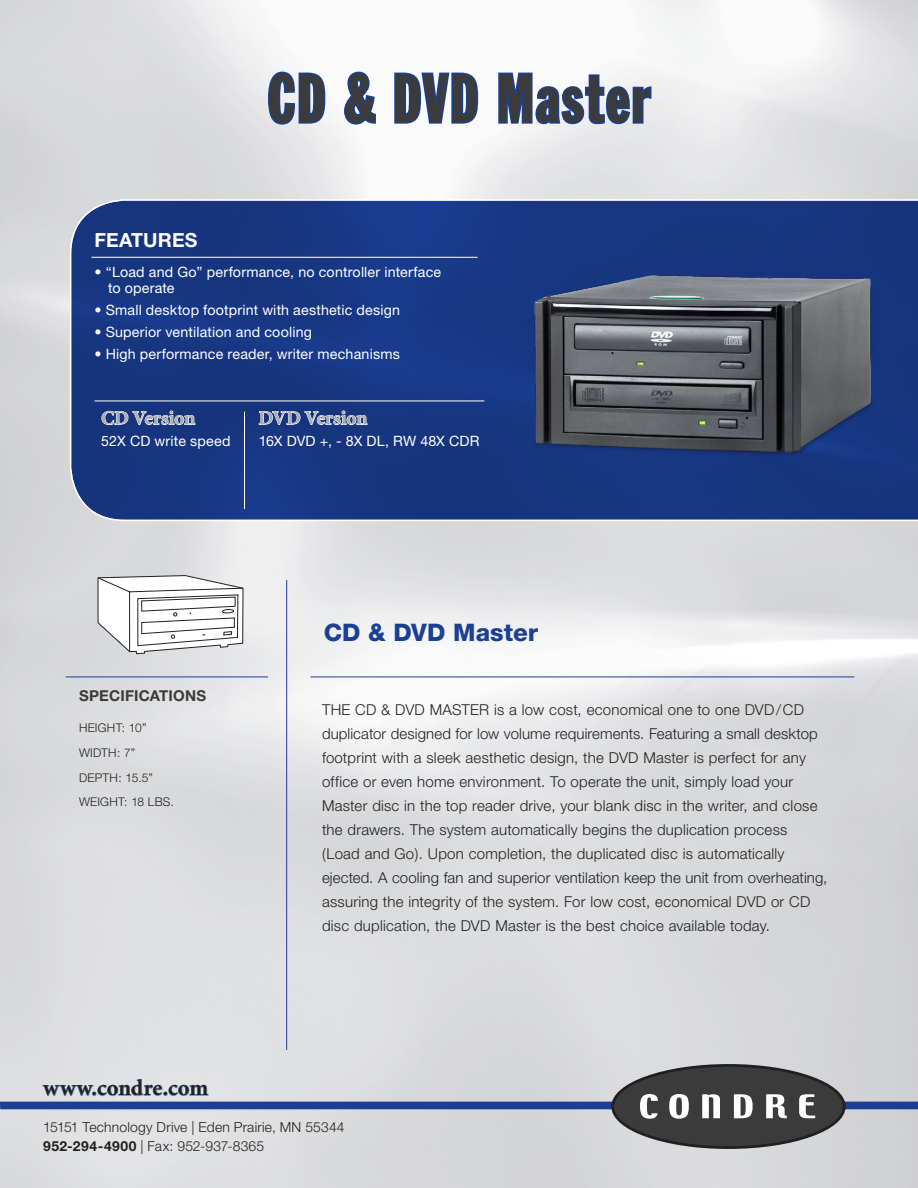
<style>
.page{position:relative;width:918px;height:1188px;background:#fff}
.page>*{position:absolute;margin:0;border:0;box-sizing:border-box;transform-origin:0 0}
.t1{font:67.5px "Franklin Gothic Extra Cond";letter-spacing:.035em;color:#3b3b3b}
.t2{font:800 24.15px "Helvetica Neue";letter-spacing:.005em;color:#1b3f94}
.t3{font:700 22.5px "Minion";letter-spacing:.01em;color:#231f20}
.t4{font:700 19.5px "Minion";color:#adaeb2}
.t5{font:700 19.5px "Helvetica Neue";letter-spacing:.01em;color:#fff}
.t6{font:300 15px/24px "Helvetica Neue";letter-spacing:.015em;color:#231f20}
.t7{font:700 15px "Helvetica Neue";letter-spacing:.015em;color:#3b3b3b}
.t8{font:14.25px/16.5px "Helvetica Neue";letter-spacing:.015em;color:#fff}
.t9{font:300 13.8px/19.2px "Helvetica Neue";letter-spacing:.015em;color:#231f20}
.t10{font:300 12px/24.8px "Helvetica Neue";letter-spacing:.02em;color:#231f20}
.s1{font-weight:700}
</style>
<div class="page">
<img style="left:0;top:0;width:918px;height:1188px">
<div style="left:613px;top:1065px;width:231px;height:83px;background:#3b3b3b;border-radius:50%"></div>
<div style="left:611px;top:1064px;width:235px;height:85px;border:3px solid #231f20;border-radius:50%"></div>
<svg style="left:0;top:1079px;width:918px;height:40px"></svg>
<hr style="left:286px;top:580px;width:1px;height:470px;background:#1b3f94">
<hr style="left:66px;top:677px;width:202px;height:1px;background:#1b3f94">
<hr style="left:310px;top:677px;width:544px;height:1px;background:#1b3f94">
<svg style="left:267px;top:70px;width:60px;height:56px"></svg>
<svg style="left:343px;top:70px;width:35px;height:56px"></svg>
<svg style="left:393px;top:71px;width:87px;height:55px"></svg>
<svg style="left:497px;top:71px;width:156px;height:55px"></svg>
<svg style="left:98px;top:575px;width:145px;height:79px"></svg>
<svg style="left:70px;top:199px;width:848px;height:322px"></svg>
<img style="left:516px;top:242px;width:374px;height:246px">
<hr style="left:92px;top:257px;width:386px;height:1px;background:#fff">
<svg style="left:101px;top:410px;width:95px;height:15px"></svg>
<svg style="left:259px;top:410px;width:109px;height:15px"></svg>
<hr style="left:244px;top:412px;width:1px;height:97px;background:#fff">
<hr style="left:94px;top:401px;width:390px;height:1px;background:#fff">
<h1 class="t1" style="left:268px;top:62px;width:384px">CD &amp; DVD Master</h1>
<h3 class="t5" style="left:94px;top:228px;width:104px">FEATURES</h3>
<p class="t8" style="left:108px;top:263px;width:335px;text-indent:-14px">• “Load and Go” performance, no controller interface to operate</p>
<p class="t8" style="left:94px;top:302px;width:307px">• Small desktop footprint with aesthetic design</p>
<p class="t8" style="left:94px;top:323px;width:219px">• Superior ventilation and cooling</p>
<p class="t8" style="left:94px;top:345px;width:307px">• High performance reader, writer mechanisms</p>
<h3 class="t4" style="left:101px;top:408px;width:96px">CD Version</h3>
<h3 class="t4" style="left:259px;top:408px;width:110px">DVD Version</h3>
<p class="t8" style="left:101px;top:433px;width:131px">52X CD write speed</p>
<p class="t8" style="left:259px;top:433px;width:222px">16X DVD +, - 8X DL, RW 48X CDR</p>
<p class="t7" style="left:79px;top:686px;width:128px">SPECIFICATIONS</p>
<p class="t10" style="left:79px;top:715px;width:96px">HEIGHT: 10”<br>WIDTH: 7”<br>DEPTH: 15.5”<br>WEIGHT: 18 LBS.</p>
<h2 class="t2" style="left:324px;top:618px;width:216px">CD &amp; DVD Master</h2>
<p class="t6" style="left:322px;top:698px;width:507px">THE CD &amp; DVD Master is a low cost, economical one to one DVD/CD duplicator designed for low volume requirements. Featuring a small desktop footprint with a sleek aesthetic design, the DVD Master is perfect for any office or even home environment. To operate the unit, simply load your Master disc in the top reader drive, your blank disc in the writer, and close the drawers. The system automatically begins the duplication process (Load and Go). Upon completion, the duplicated disc is automatically ejected. A cooling fan and superior ventilation keep the unit from overheating, assuring the integrity of the system. For low cost, economical DVD or CD disc duplication, the DVD Master is the best choice available today.</p>
<h3 class="t3" style="left:43px;top:1077px;width:167px">www.condre.com</h3>
<p class="t9" style="left:43px;top:1117px;width:303px">15151 Technology Drive | Eden Prairie, MN 55344<br><span class="s1">952-294-4900</span> | Fax: 952-937-8365</p>
</div>
